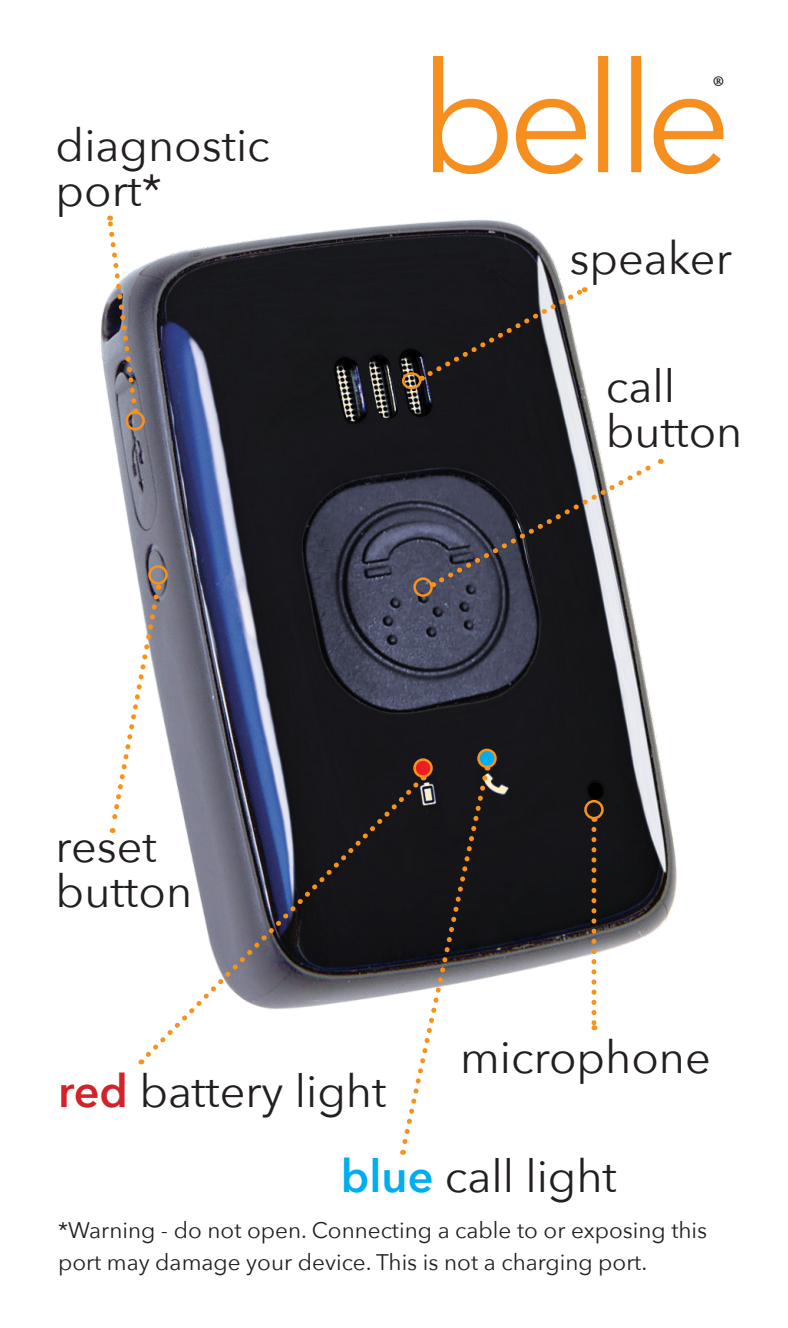
<style>
.page{position:relative;width:788px;height:1328px;background:#fff}
.page>*{position:absolute;margin:0;border:0;box-sizing:border-box;transform-origin:0 0}
._3G_user_guide_body{font:45px "Avenir Next";color:#231f20}
.t1{font:37.5px "Minion Pro";color:#231f20}
._3G_user_guide_body-2{font:22.5px/32.5px "Avenir Next";color:#231f20}
.s1{font-weight:600;color:#d1232a}
.s2{font-weight:600;color:#00aeef}
</style>
<div class="page">
<img style="left:100px;top:219px;width:577px;height:812px">
<svg style="left:414px;top:759px;width:17px;height:17px"></svg>
<div style="left:413px;top:758px;width:20px;height:20px;border:2px solid #f7931d;border-radius:50%"></div>
<svg style="left:478px;top:750px;width:17px;height:17px"></svg>
<div style="left:477px;top:748px;width:19px;height:20px;border:2px solid #f7931d;border-radius:50%"></div>
<div style="left:584px;top:800px;width:19px;height:19px;border:2px solid #f7931d;border-radius:50%"></div>
<div style="left:413px;top:577px;width:20px;height:20px;border:2px solid #f7931d;border-radius:50%"></div>
<div style="left:402px;top:372px;width:19px;height:17px;border:2px solid #f7931d;border-radius:50%"></div>
<img style="left:433px;top:56px;width:291px;height:117px">
<div style="left:148px;top:565px;width:20px;height:19px;border:2px solid #f7931d;border-radius:50%"></div>
<svg style="left:421px;top:285px;width:165px;height:96px;background:#444142"></svg>
<svg style="left:107px;top:584px;width:55px;height:249px"></svg>
<svg style="left:591px;top:829px;width:5px;height:201px"></svg>
<svg style="left:137px;top:778px;width:260px;height:287px"></svg>
<div style="left:125px;top:411px;width:20px;height:19px;border:2px solid #f7931d;border-radius:50%"></div>
<svg style="left:397px;top:765px;width:93px;height:389px"></svg>
<svg style="left:433px;top:457px;width:229px;height:130px"></svg>
<svg style="left:105px;top:215px;width:34px;height:198px"></svg>
<p class="_3G_user_guide_body" style="left:56px;top:108px;width:216px">diagnostic</p>
<p class="_3G_user_guide_body" style="left:56px;top:153px;width:107px">port*</p>
<p class="t1" style="left:712px;top:64px;width:14px">®</p>
<p class="_3G_user_guide_body" style="left:569px;top:220px;width:164px">speaker</p>
<p class="_3G_user_guide_body" style="left:606px;top:348px;width:71px">call</p>
<p class="_3G_user_guide_body" style="left:606px;top:393px;width:138px">button</p>
<p class="_3G_user_guide_body" style="left:56px;top:808px;width:103px">reset</p>
<p class="_3G_user_guide_body" style="left:56px;top:853px;width:138px">button</p>
<p class="_3G_user_guide_body" style="left:58px;top:1053px;width:330px"><span class="s1">red</span> battery light</p>
<p class="_3G_user_guide_body" style="left:460px;top:1019px;width:252px">microphone</p>
<p class="_3G_user_guide_body" style="left:341px;top:1138px;width:277px"><span class="s2">blue</span> call light</p>
<p class="_3G_user_guide_body-2" style="left:58px;top:1212px;width:650px">*Warning - do not open. Connecting a cable to or exposing this port may damage your device. This is not a charging port.</p>
</div>
